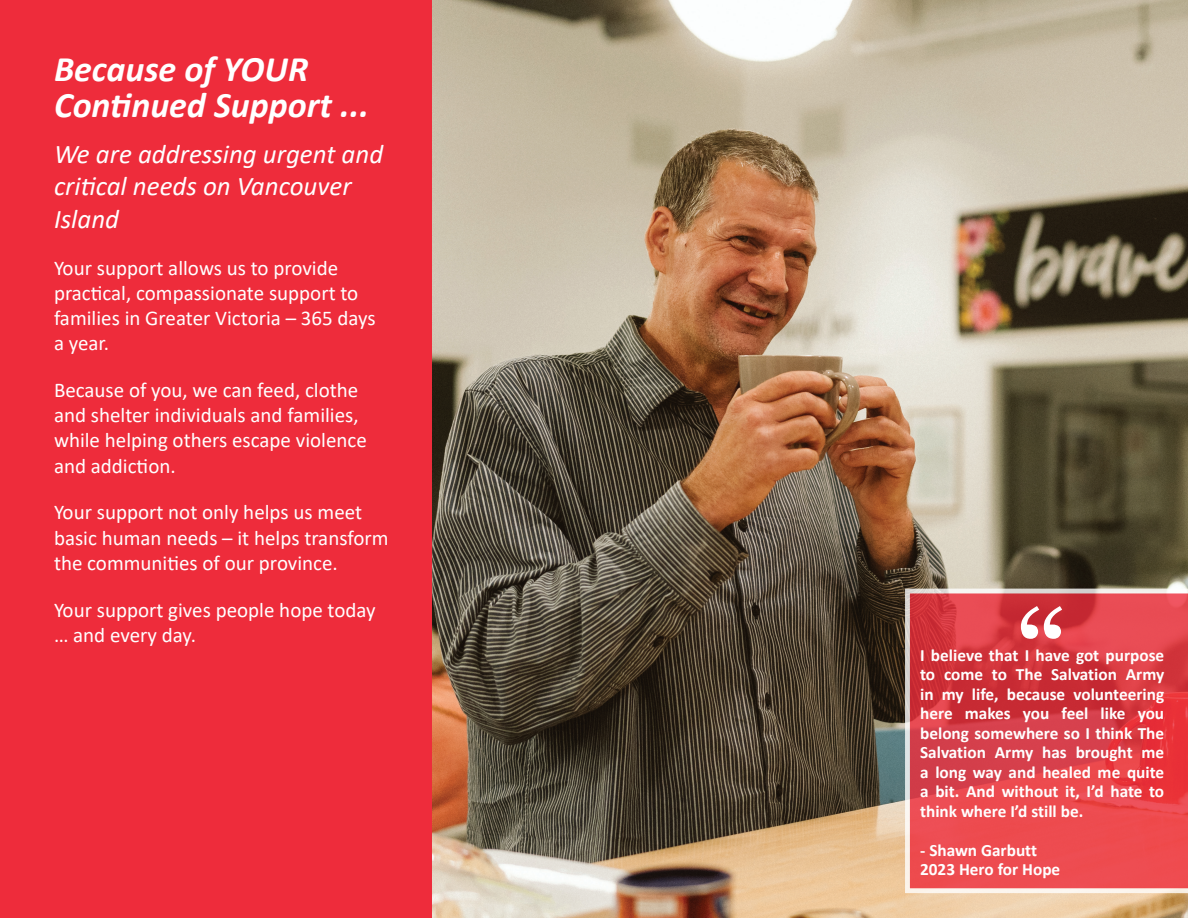
<style>
.page{position:relative;width:1188px;height:918px;background:#fff}
.page>*{position:absolute;margin:0;border:0;box-sizing:border-box;transform-origin:0 0}
.t1{font:italic 700 36px/36px "Calibri";color:#fff}
.t2{font:italic 27px/32.4px "Calibri";color:#fff}
.t3{font:21px/25.2px "Calibri";color:#fff}
.t4{font:700 17.25px/19.5px "Calibri";color:#fff;text-align:justify}
</style>
<div class="page">
<img style="left:432px;top:0;width:756px;height:918px">
<div style="left:0;top:0;width:432px;height:918px;background:#ee2c3b"></div>
<svg style="left:905px;top:589px;width:283px;height:304px;background:#e0474e"></svg>
<svg style="left:1021px;top:606px;width:41px;height:33px"></svg>
<h1 class="t1" style="left:54px;top:50px;width:316px">Because of YOUR<br>Continued Support ...</h1>
<p class="t2" style="left:54px;top:137px;width:331px">We are addressing urgent and critical needs on Vancouver<br>Island</p>
<p class="t3" style="left:54px;top:254px;width:323px">Your support allows us to provide practical, compassionate support to families in Greater Victoria – 365 days a year.</p>
<p class="t3" style="left:54px;top:377px;width:314px">Because of you, we can feed, clothe and shelter individuals and families, while helping others escape violence and addiction.</p>
<p class="t3" style="left:54px;top:499px;width:336px">Your support not only helps us meet basic human needs – it helps transform the communities of our province.</p>
<p class="t3" style="left:54px;top:596px;width:323px">Your support gives people hope today … and every day.</p>
<p class="t4" style="left:920px;top:645px;width:246px">I believe that I have got purpose to come to The Salvation Army in my life, because volunteering here makes you feel like you belong somewhere so I think The Salvation Army has brought me a long way and healed me quite a bit. And without it, I’d hate to think where I’d still be.</p>
<p class="t4" style="left:920px;top:840px;width:142px">- Shawn Garbutt<br>2023 Hero for Hope</p>
</div>
